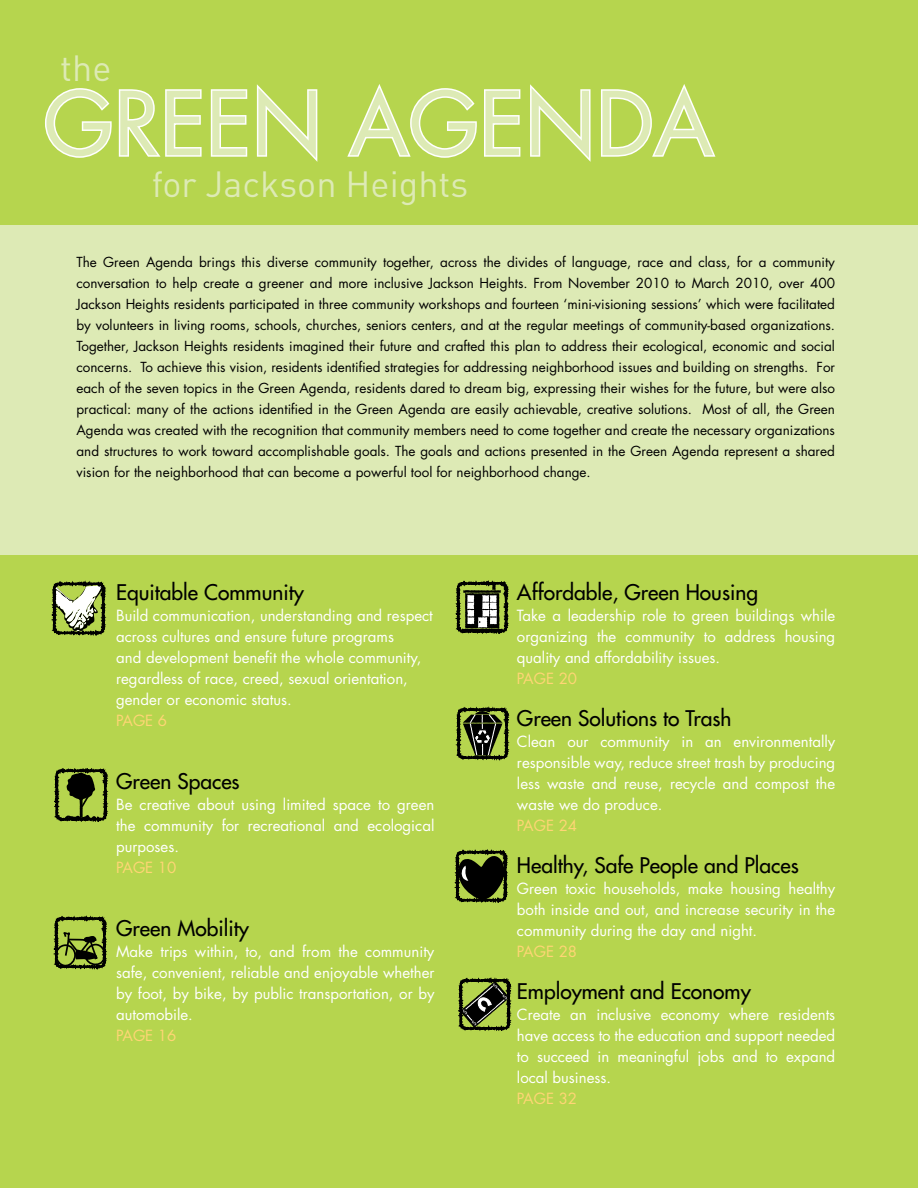
<style>
.page{position:relative;width:918px;height:1188px;background:#ddeab5}
.page>*{position:absolute;margin:0;border:0;box-sizing:border-box;transform-origin:0 0}
.t1{font:85.5px "Futura LT";color:#ddeab5}
.t2{font:36px "DIN Pro";color:#ddeab5}
.t3{font:21px "Futura LT";color:#000}
.t4{font:15px/21px "Futura LT";color:#fff;text-align:justify}
.t5{font:15px "Futura LT";color:#ffd575}
.t6{font:13.5px/21px "Futura LT";color:#000;text-align:justify}
</style>
<div class="page">
<div style="left:0;top:555px;width:918px;height:633px;background:#b6d54e"></div>
<div style="left:0;top:0;width:918px;height:225px;background:#b6d54e"></div>
<svg style="left:54px;top:768px;width:54px;height:54px"></svg>
<svg style="left:54px;top:916px;width:53px;height:53px"></svg>
<svg style="left:456px;top:581px;width:53px;height:53px"></svg>
<svg style="left:456px;top:707px;width:53px;height:53px"></svg>
<svg style="left:455px;top:850px;width:53px;height:53px"></svg>
<svg style="left:45px;top:88px;width:157px;height:70px"></svg>
<svg style="left:210px;top:89px;width:38px;height:68px"></svg>
<svg style="left:256px;top:84px;width:62px;height:78px"></svg>
<svg style="left:347px;top:84px;width:174px;height:74px"></svg>
<svg style="left:530px;top:84px;width:61px;height:78px"></svg>
<svg style="left:601px;top:84px;width:115px;height:73px"></svg>
<svg style="left:52px;top:581px;width:54px;height:55px"></svg>
<svg style="left:458px;top:978px;width:53px;height:53px"></svg>
<h2 class="t2" style="left:60px;top:44px;width:53px">the</h2>
<h1 class="t1" style="left:44px;top:69px;width:671px">GREEN AGENDA</h1>
<h2 class="t2" style="left:152px;top:160px;width:318px">for Jackson Heights</h2>
<p class="t6" style="left:76px;top:251px;width:760px">The Green Agenda brings this diverse community together, across the divides of language, race and class, for a community conversation to help create a greener and more inclusive Jackson Heights. From November 2010 to March 2010, over 400<br>Jackson Heights residents participated in three community workshops and fourteen ‘mini-visioning sessions’ which were facilitated by volunteers in living rooms, schools, churches, seniors centers, and at the regular meetings of community-based organizations.<br>Together, Jackson Heights residents imagined their future and crafted this plan to address their ecological, economic and social concerns. To achieve this vision, residents identified strategies for addressing neighborhood issues and building on strengths. For each of the seven topics in the Green Agenda, residents dared to dream big, expressing their wishes for the future, but were also practical: many of the actions identified in the Green Agenda are easily achievable, creative solutions. Most of all, the Green Agenda was created with the recognition that community members need to come together and create the necessary organizations and structures to work toward accomplishable goals. The goals and actions presented in the Green Agenda represent a shared vision for the neighborhood that can become a powerful tool for neighborhood change.</p>
<h3 class="t3" style="left:116px;top:578px;width:189px">Equitable Community</h3>
<p class="t4" style="left:116px;top:605px;width:318px;text-align:left">Build communication, understanding and respect across cultures and ensure future programs<br>and development benefit the whole community, regardless of race, creed, sexual orientation, gender or economic status.</p>
<p class="t5" style="left:116px;top:710px;width:52px">PAGE 6</p>
<h3 class="t3" style="left:116px;top:767px;width:125px">Green Spaces</h3>
<p class="t4" style="left:116px;top:794px;width:320px">Be creative about using limited space to green the community for recreational and ecological purposes.</p>
<p class="t5" style="left:116px;top:857px;width:62px">PAGE 10</p>
<h3 class="t3" style="left:116px;top:914px;width:134px">Green Mobility</h3>
<p class="t4" style="left:116px;top:941px;width:320px">Make trips within, to, and from the community safe, convenient, reliable and enjoyable whether by foot, by bike, by public transportation, or by automobile.</p>
<p class="t5" style="left:116px;top:1025px;width:62px">PAGE 16</p>
<h3 class="t3" style="left:517px;top:578px;width:243px">Affordable, Green Housing</h3>
<p class="t4" style="left:517px;top:605px;width:320px">Take a leadership role to green buildings while organizing the community to address housing quality and affordability issues.</p>
<p class="t5" style="left:517px;top:668px;width:62px">PAGE 20</p>
<h3 class="t3" style="left:517px;top:704px;width:216px">Green Solutions to Trash</h3>
<p class="t4" style="left:517px;top:731px;width:320px">Clean our community in an environmentally responsible way, reduce street trash by producing less waste and reuse, recycle and compost the waste we do produce.</p>
<p class="t5" style="left:517px;top:815px;width:62px">PAGE 24</p>
<h3 class="t3" style="left:517px;top:851px;width:283px">Healthy, Safe People and Places</h3>
<p class="t4" style="left:517px;top:878px;width:320px">Green toxic households, make housing healthy both inside and out, and increase security in the community during the day and night.</p>
<p class="t5" style="left:517px;top:941px;width:62px">PAGE 28</p>
<h3 class="t3" style="left:517px;top:977px;width:235px">Employment and Economy</h3>
<p class="t4" style="left:517px;top:1004px;width:320px">Create an inclusive economy where residents have access to the education and support needed to succeed in meaningful jobs and to expand local business.</p>
<p class="t5" style="left:517px;top:1088px;width:62px">PAGE 32</p>
</div>
